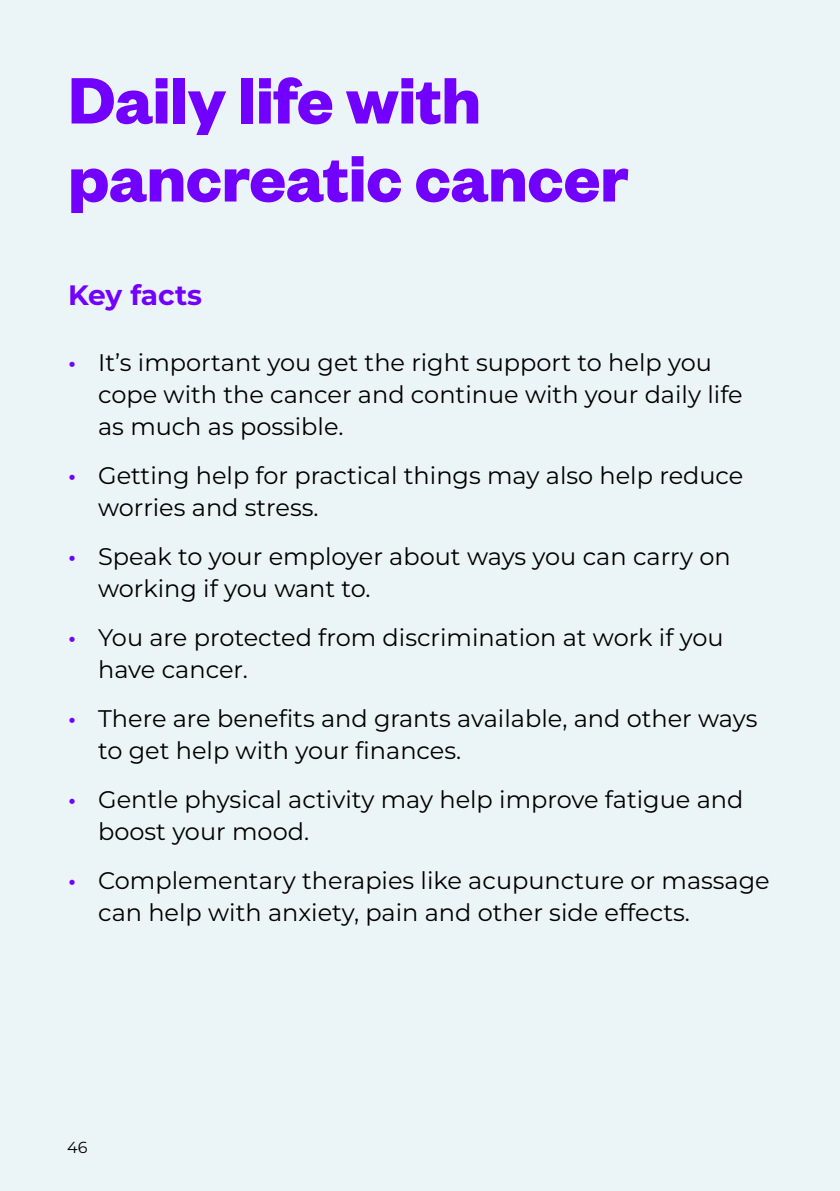
<style>
.page{position:relative;width:840px;height:1191px;background:#fff}
.page>*{position:absolute;margin:0;border:0;box-sizing:border-box;transform-origin:0 0}
.t1{font:700 72px/78px "Founders Grotesk";letter-spacing:-.005em;color:#7200ff}
.t2{font:700 28px "Montserrat";letter-spacing:-.005em;color:#7200ff}
.t3{font:24px/32px "Montserrat";color:#000}
.t4{font:16px "Montserrat";color:#000}
.s1{font-weight:600;color:#7200ff}
</style>
<div class="page">
<div style="left:0;top:0;width:839px;height:1191px;background:#ebf4f6"></div>
<h1 class="t1" style="left:68px;top:58px;width:562px">Daily life with pancreatic cancer</h1>
<p class="t2" style="left:68px;top:275px;width:135px">Key facts</p>
<p class="t3" style="left:98px;top:346px;width:645px;text-indent:-30px"><span class="s1">•</span> It’s important you get the right support to help you cope with the cancer and continue with your daily life as much as possible.</p>
<p class="t3" style="left:98px;top:459px;width:646px;text-indent:-30px"><span class="s1">•</span> Getting help for practical things may also help reduce worries and stress.</p>
<p class="t3" style="left:98px;top:540px;width:633px;text-indent:-30px"><span class="s1">•</span> Speak to your employer about ways you can carry on working if you want to.</p>
<p class="t3" style="left:98px;top:621px;width:626px;text-indent:-30px"><span class="s1">•</span> You are protected from discrimination at work if you have cancer.</p>
<p class="t3" style="left:98px;top:702px;width:660px;text-indent:-30px"><span class="s1">•</span> There are benefits and grants available, and other ways to get help with your finances.</p>
<p class="t3" style="left:98px;top:783px;width:646px;text-indent:-30px"><span class="s1">•</span> Gentle physical activity may help improve fatigue and boost your mood.</p>
<p class="t3" style="left:98px;top:864px;width:672px;text-indent:-30px"><span class="s1">•</span> Complementary therapies like acupuncture or massage can help with anxiety, pain and other side effects.</p>
<p class="t4" style="left:67px;top:1135px;width:22px">46</p>
</div>
